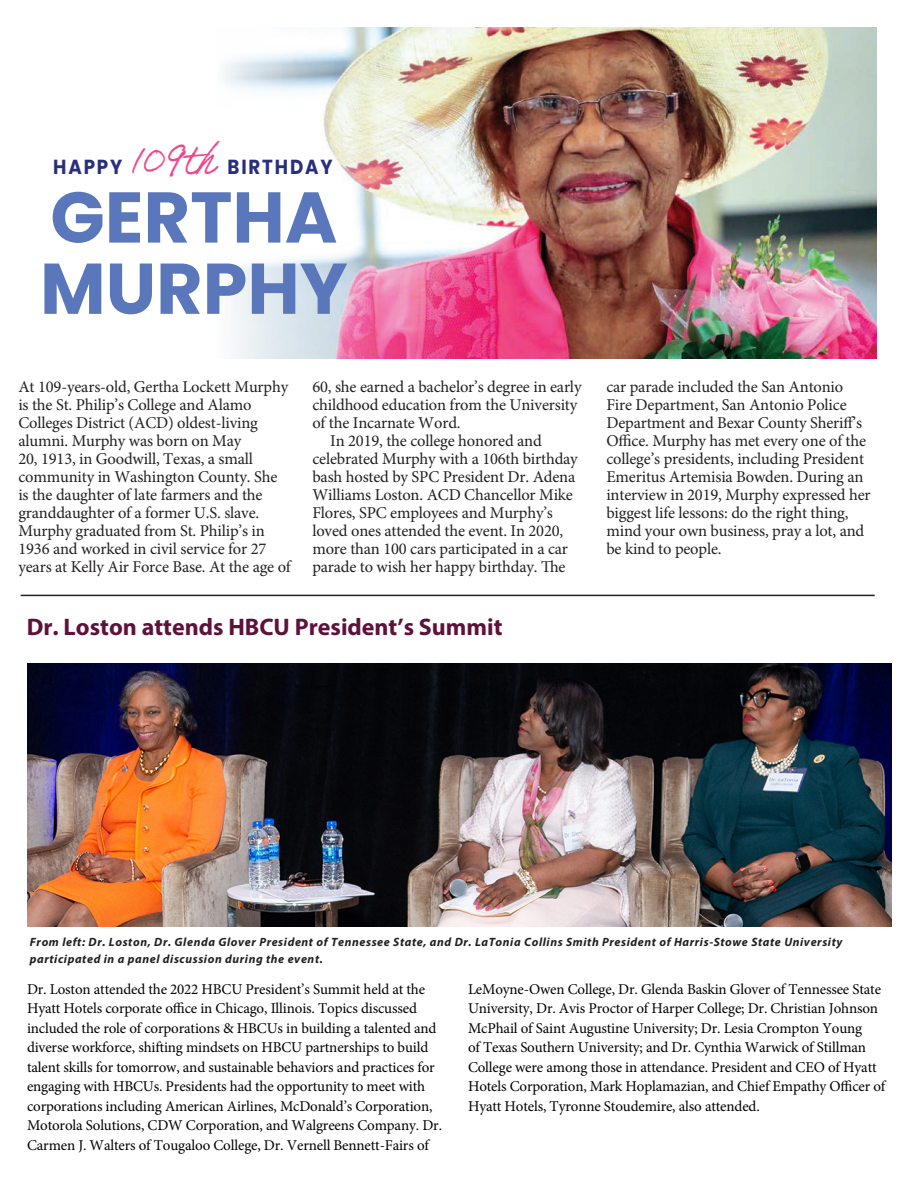
<style>
.page{position:relative;width:918px;height:1188px;background:#fff}
.page>*{position:absolute;margin:0;border:0;box-sizing:border-box;transform-origin:0 0}
.t1{font:700 71.7px/71.2px "Poppins";color:#5a77bb}
.t2{font:45.6px "Adobe Handwriting Ernie";color:#ef488a;scale:.83 1}
.Headline{font:700 24px "Myriad Pro";color:#5e113b}
.t3{font:700 20.4px "Poppins";letter-spacing:.1em;color:#28307d;scale:.9 1}
.SPC_story{font:16.5px/18px "Minion Pro";letter-spacing:-.01em;color:#231f20}
.SPC_story-2{font:15px/19.5px "Minion Pro";letter-spacing:-.01em;color:#000}
.t4{font:italic 700 12px/16.5px "Myriad Pro";letter-spacing:.05em;color:#231f20}
</style>
<div class="page">
<img style="left:470px;top:27px;width:407px;height:332px">
<svg style="left:223px;top:27px;width:247px;height:332px"></svg>
<hr style="left:21px;top:595px;width:854px;height:1px;background:#231f20">
<img style="left:27px;top:663px;width:864px;height:263px">
<p class="t2" style="left:131px;top:131px;width:102px">109th</p>
<p class="t3" style="left:228px;top:155px;width:118px">BIRTHDAY</p>
<p class="t1" style="left:40px;top:182px;width:309px">GERTHA<br>MURPHY</p>
<p class="t3" style="left:53px;top:155px;width:78px">HAPPY</p>
<p class="SPC_story" style="left:18px;top:378px;width:274px">At 109-years-old, Gertha Lockett Murphy is the St. Philip’s College and Alamo Colleges District (ACD) oldest-living alumni. Murphy was born on May<br>20, 1913, in Goodwill, Texas, a small community in Washington County. She is the daughter of late farmers and the granddaughter of a former U.S. slave.<br>Murphy graduated from St. Philip’s in 1936 and worked in civil service for 27 years at Kelly Air Force Base. At the age of</p>
<p class="SPC_story" style="left:312px;top:378px;width:271px">60, she earned a bachelor’s degree in early childhood education from the University of the Incarnate Word.</p>
<p class="SPC_story" style="left:312px;top:432px;width:267px;text-indent:18px">In 2019, the college honored and celebrated Murphy with a 106th birthday bash hosted by SPC President Dr. Adena Williams Loston. ACD Chancellor Mike Flores, SPC employees and Murphy’s loved ones attended the event. In 2020, more than 100 cars participated in a car parade to wish her happy birthday. The</p>
<p class="Headline" style="left:27px;top:611px;width:477px">Dr. Loston attends HBCU President’s Summit</p>
<p class="SPC_story" style="left:606px;top:378px;width:266px">car parade included the San Antonio Fire Department, San Antonio Police Department and Bexar County Sheriff’s Office. Murphy has met every one of the college’s presidents, including President Emeritus Artemisia Bowden. During an interview in 2019, Murphy expressed her biggest life lessons: do the right thing, mind your own business, pray a lot, and be kind to people.</p>
<p class="t4" style="left:30px;top:934px;width:814px">From left: Dr. Loston, Dr. Glenda Glover President of Tennessee State, and Dr. LaTonia Collins Smith President of Harris-Stowe State University participated in a panel discussion during the event.</p>
<p class="SPC_story-2" style="left:27px;top:979px;width:417px">Dr. Loston attended the 2022 HBCU President’s Summit held at the Hyatt Hotels corporate office in Chicago, Illinois. Topics discussed included the role of corporations &amp; HBCUs in building a talented and diverse workforce, shifting mindsets on HBCU partnerships to build talent skills for tomorrow, and sustainable behaviors and practices for engaging with HBCUs. Presidents had the opportunity to meet with corporations including American Airlines, McDonald’s Corporation, Motorola Solutions, CDW Corporation, and Walgreens Company. Dr.<br>Carmen J. Walters of Tougaloo College, Dr. Vernell Bennett-Fairs of</p>
<p class="SPC_story-2" style="left:468px;top:979px;width:419px">LeMoyne-Owen College, Dr. Glenda Baskin Glover of Tennessee State University, Dr. Avis Proctor of Harper College; Dr. Christian Johnson McPhail of Saint Augustine University; Dr. Lesia Crompton Young<br>of Texas Southern University; and Dr. Cynthia Warwick of Stillman College were among those in attendance. President and CEO of Hyatt Hotels Corporation, Mark Hoplamazian, and Chief Empathy Officer of Hyatt Hotels, Tyronne Stoudemire, also attended.</p>
</div>
